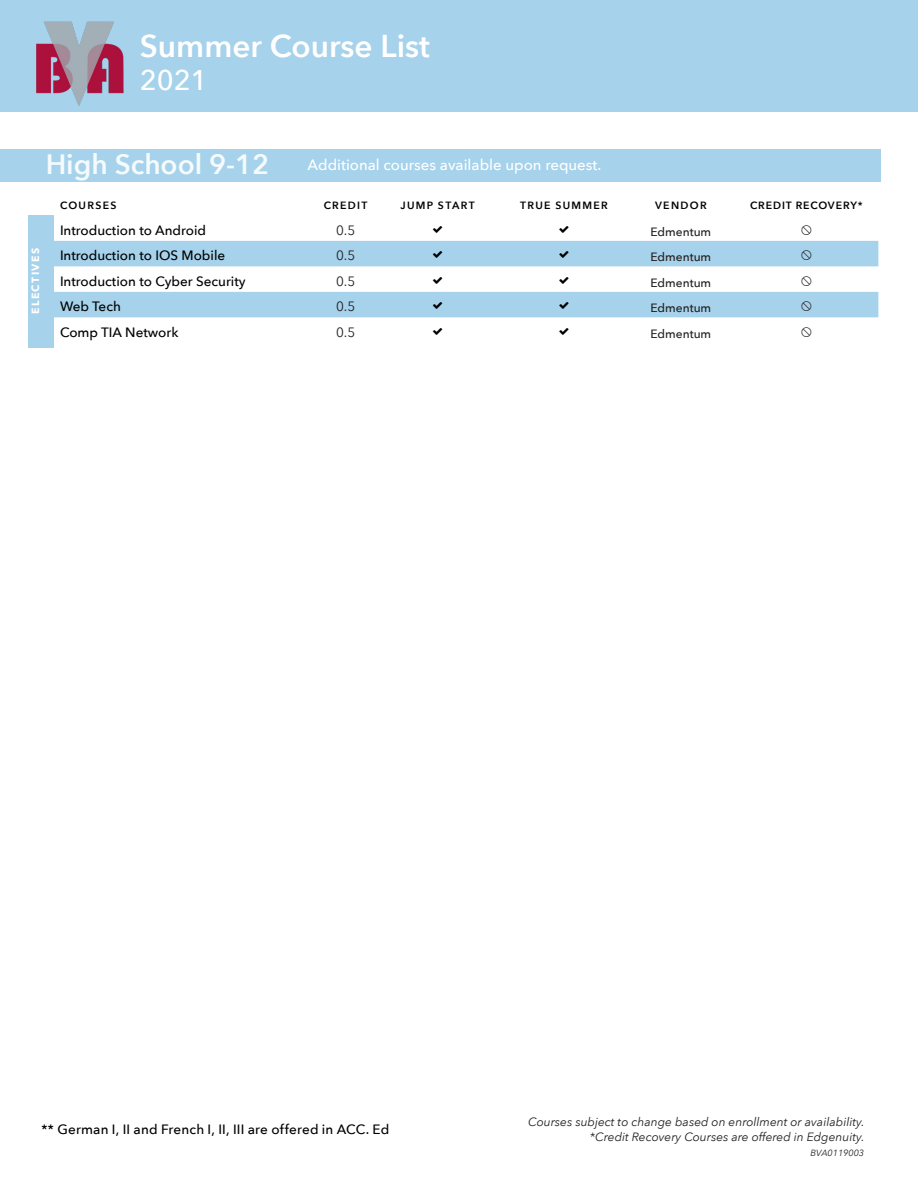
<style>
.page{position:relative;width:918px;height:1188px;background:#fff}
.page>*{position:absolute;margin:0;border:0;box-sizing:border-box;transform-origin:0 0}
.t1{font:600 31.5px "Avenir Next";color:#fff}
.t2{font:500 28.5px "Avenir Next";color:#fff}
.t3{font:600 27.9px "Avenir Next";color:#fff}
.t4{font:500 15px "Avenir Next";color:#fff}
.t5{font:500 13.5px "Avenir Next";color:#000}
.t6{font:13.5px "Avenir Next";color:#231f20}
.t7{font:italic 12px/15px "Avenir Next";color:#231f20;text-align:right}
.t8{font:500 12px "Avenir Next";color:#231f20}
.t9{font:600 10.5px "Avenir Next";letter-spacing:.125em;color:#000}
.t10{font:600 10.5px "Avenir Next";letter-spacing:.085em;color:#000}
.t11{font:700 10.5px "Avenir Next";letter-spacing:.13em;color:#fff}
.t12{font:italic 9px "Avenir Next";color:#231f20}
</style>
<div class="page">
<div style="left:0;top:149px;width:880px;height:33px;background:#a6d2eb"></div>
<div style="left:0;top:0;width:918px;height:112px;background:#a6d2eb"></div>
<div style="left:29px;top:215px;width:25px;height:132px;background:#a6d2eb"></div>
<svg style="left:54px;top:241px;width:824px;height:76px;fill:#a6d2eb"></svg>
<img style="left:36px;top:21px;width:88px;height:85px">
<svg style="left:433px;top:251px;width:9px;height:7px"></svg>
<svg style="left:560px;top:251px;width:9px;height:7px"></svg>
<svg style="left:802px;top:250px;width:9px;height:10px"></svg>
<svg style="left:433px;top:276px;width:9px;height:8px"></svg>
<svg style="left:560px;top:276px;width:9px;height:8px"></svg>
<svg style="left:802px;top:276px;width:9px;height:10px"></svg>
<svg style="left:433px;top:302px;width:9px;height:7px"></svg>
<svg style="left:560px;top:302px;width:9px;height:7px"></svg>
<svg style="left:802px;top:301px;width:9px;height:10px"></svg>
<p class="t1" style="left:140px;top:19px;width:292px">Summer Course List</p>
<p class="t2" style="left:140px;top:56px;width:69px">2021</p>
<p class="t11" style="left:27px;top:314px;width:67px;rotate:-90deg">ELECTIVES</p>
<h3 class="t3" style="left:46px;top:141px;width:225px">High School 9-12</h3>
<p class="t4" style="left:307px;top:152px;width:295px">Additional courses available upon request.</p>
<p class="t9" style="left:60px;top:197px;width:58px">COURSES</p>
<p class="t9" style="left:324px;top:197px;width:45px">CREDIT</p>
<p class="t9" style="left:400px;top:197px;width:76px">JUMP START</p>
<p class="t9" style="left:520px;top:197px;width:89px">TRUE SUMMER</p>
<p class="t9" style="left:655px;top:197px;width:53px">VENDOR</p>
<p class="t10" style="left:750px;top:197px;width:114px">CREDIT RECOVERY*</p>
<p class="t5" style="left:60px;top:219px;width:148px">Introduction to Android</p>
<p class="t6" style="left:336px;top:219px;width:21px">0.5</p>
<p class="t8" style="left:650px;top:221px;width:62px">Edmentum</p>
<p class="t5" style="left:60px;top:244px;width:167px">Introduction to IOS Mobile</p>
<p class="t6" style="left:336px;top:244px;width:21px">0.5</p>
<p class="t8" style="left:650px;top:247px;width:62px">Edmentum</p>
<p class="t5" style="left:60px;top:270px;width:187px">Introduction to Cyber Security</p>
<p class="t6" style="left:336px;top:270px;width:21px">0.5</p>
<p class="t8" style="left:650px;top:272px;width:62px">Edmentum</p>
<p class="t5" style="left:60px;top:295px;width:62px">Web Tech</p>
<p class="t6" style="left:336px;top:295px;width:21px">0.5</p>
<p class="t8" style="left:650px;top:298px;width:62px">Edmentum</p>
<p class="t5" style="left:60px;top:321px;width:120px">Comp TIA Network</p>
<p class="t6" style="left:336px;top:321px;width:21px">0.5</p>
<p class="t8" style="left:650px;top:323px;width:62px">Edmentum</p>
<p class="t5" style="left:41px;top:1118px;width:349px">** German I, II and French I, II, III are offered in ACC. Ed</p>
<p class="t7" style="left:528px;top:1113px;width:338px">Courses subject to change based on enrollment or availability. *Credit Recovery Courses are offered in Edgenuity.</p>
<p class="t12" style="left:811px;top:1145px;width:55px">BVA0119003</p>
</div>
